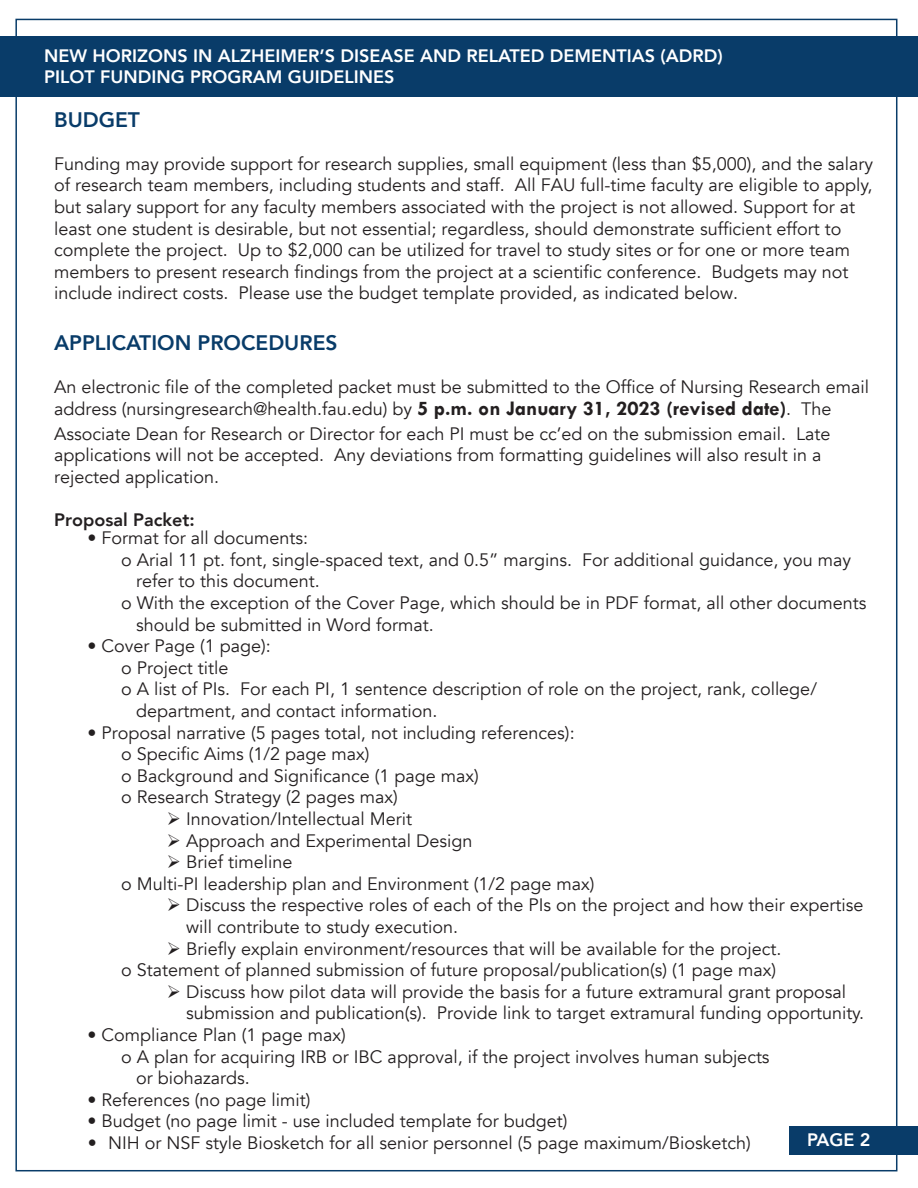
<style>
.page{position:relative;width:918px;height:1188px;background:#fff}
.page>*{position:absolute;margin:0;border:0;box-sizing:border-box;transform-origin:0 0}
.t1{font:800 21px "Avenir";color:#093c69}
.t2{font:18px/21.6px "Avenir";color:#231f20}
.t3{font:800 18px "Avenir";color:#fff}
.t4{font:800 18px "Avenir";color:#231f20}
.s1{font-family:"Tw Cen";font-weight:700;font-size:21px}
</style>
<div class="page">
<div style="left:789px;top:1126px;width:129px;height:29px;background:#093c69"></div>
<div style="left:0;top:36px;width:918px;height:61px;background:#093c69"></div>
<p class="t3" style="left:44px;top:42px;width:680px">NEW HORIZONS IN ALZHEIMER’S DISEASE AND RELATED DEMENTIAS (ADRD)</p>
<p class="t3" style="left:44px;top:63px;width:352px">PILOT FUNDING PROGRAM GUIDELINES</p>
<p class="t1" style="left:54px;top:103px;width:87px">BUDGET</p>
<p class="t2" style="left:54px;top:153px;width:821px">Funding may provide support for research supplies, small equipment (less than $5,000), and the salary of research team members, including students and staff. All FAU full-time faculty are eligible to apply, but salary support for any faculty members associated with the project is not allowed. Support for at least one student is desirable, but not essential; regardless, should demonstrate sufficient effort to complete the project. Up to $2,000 can be utilized for travel to study sites or for one or more team members to present research findings from the project at a scientific conference. Budgets may not include indirect costs. Please use the budget template provided, as indicated below.</p>
<p class="t1" style="left:54px;top:326px;width:285px">APPLICATION PROCEDURES</p>
<p class="t2" style="left:54px;top:376px;width:816px">An electronic file of the completed packet must be submitted to the Office of Nursing Research email address (nursingresearch@health.fau.edu) by <span class="s1">5 p.m. on January 31, 2023 (revised date)</span>. The</p>
<p class="t2" style="left:54px;top:423px;width:778px">Associate Dean for Research or Director for each PI must be cc’ed on the submission email. Late applications will not be accepted. Any deviations from formatting guidelines will also result in a rejected application.</p>
<p class="t4" style="left:54px;top:506px;width:142px">Proposal Packet:</p>
<p class="t2" style="left:87px;top:528px;width:222px">• Format for all documents:</p>
<p class="t2" style="left:121px;top:549px;width:732px">o Arial 11 pt. font, single-spaced text, and 0.5” margins. For additional guidance, you may</p>
<p class="t2" style="left:136px;top:571px;width:185px">refer to this document.</p>
<p class="t2" style="left:121px;top:592px;width:747px">o With the exception of the Cover Page, which should be in PDF format, all other documents</p>
<p class="t2" style="left:136px;top:614px;width:299px">should be submitted in Word format.</p>
<p class="t2" style="left:87px;top:636px;width:185px">• Cover Page (1 page):</p>
<p class="t2" style="left:121px;top:657px;width:109px">o Project title</p>
<p class="t2" style="left:121px;top:679px;width:697px">o A list of PIs. For each PI, 1 sentence description of role on the project, rank, college/</p>
<p class="t2" style="left:136px;top:700px;width:303px">department, and contact information.</p>
<p class="t2" style="left:121px;top:722px;width:455px;text-indent:-34px">• Proposal narrative (5 pages total, not including references): o Specific Aims (1/2 page max)<br>o Background and Significance (1 page max)<br>o Research Strategy (2 pages max)</p>
<p class="t2" style="left:167px;top:808px;width:247px">➢ Innovation/Intellectual Merit</p>
<p class="t2" style="left:167px;top:830px;width:307px">➢ Approach and Experimental Design</p>
<p class="t2" style="left:121px;top:852px;width:475px;text-indent:46px">➢ Brief timeline<br>o Multi-PI leadership plan and Environment (1/2 page max)</p>
<p class="t2" style="left:186px;top:895px;width:679px;text-indent:-19px">➢ Discuss the respective roles of each of the PIs on the project and how their expertise will contribute to study execution.</p>
<p class="t2" style="left:121px;top:938px;width:662px;text-indent:46px">➢ Briefly explain environment/resources that will be available for the project. o Statement of planned submission of future proposal/publication(s) (1 page max)</p>
<p class="t2" style="left:186px;top:981px;width:680px;text-indent:-19px">➢ Discuss how pilot data will provide the basis for a future extramural grant proposal submission and publication(s). Provide link to target extramural funding opportunity.</p>
<p class="t2" style="left:87px;top:1024px;width:260px">• Compliance Plan (1 page max)</p>
<p class="t2" style="left:121px;top:1046px;width:650px">o A plan for acquiring IRB or IBC approval, if the project involves human subjects</p>
<p class="t2" style="left:136px;top:1068px;width:115px">or biohazards.</p>
<p class="t2" style="left:87px;top:1089px;width:225px">• References (no page limit)</p>
<p class="t2" style="left:87px;top:1111px;width:481px">• Budget (no page limit - use included template for budget)</p>
<p class="t2" style="left:88px;top:1133px;width:665px">• NIH or NSF style Biosketch for all senior personnel (5 page maximum/Biosketch)</p>
<p class="t3" style="left:807px;top:1126px;width:65px">PAGE 2</p>
</div>
